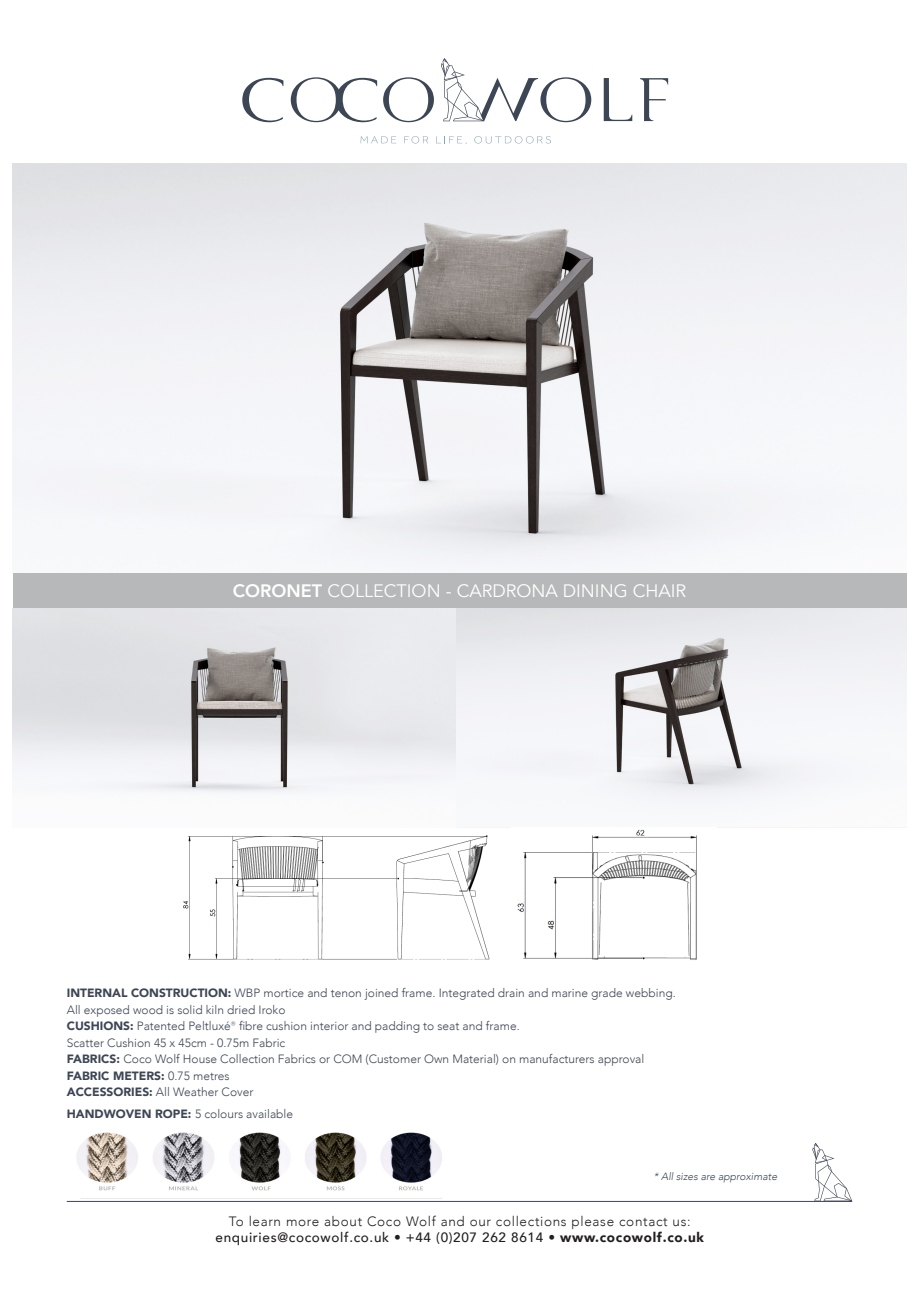
<style>
.page{position:relative;width:919px;height:1289px;background:#fff}
.page>*{position:absolute;margin:0;border:0;box-sizing:border-box;transform-origin:0 0}
.t1{font:18px "Avenir";color:#fff}
.t2{font:300 13.5px/16.2px "Avenir";letter-spacing:.05em;color:#231f20;text-align:center}
.t3{font:300 12px "Avenir";color:#3d4654}
.t4{font:900 12px "Avenir";color:#3d4654}
.t5{font:italic 300 10.5px "Avenir";color:#3d4654}
.s1{font-weight:800}
.s2{font-weight:900}
.s3{font-family:"Gotham"}
.s4{font-weight:300}
.s5{font-family:"Lato";font-size:18px;color:#fff}
.s6{font-weight:500}
</style>
<div class="page">
<hr style="left:67px;top:1200px;width:785px;height:1px;background:#3d4654">
<svg style="left:812px;top:1143px;width:40px;height:58px"></svg>
<svg style="left:383px;top:77px;width:51px;height:45px"></svg>
<svg style="left:603px;top:78px;width:29px;height:43px"></svg>
<svg style="left:640px;top:78px;width:28px;height:43px"></svg>
<svg style="left:242px;top:78px;width:41px;height:44px"></svg>
<svg style="left:291px;top:77px;width:86px;height:45px"></svg>
<svg style="left:360px;top:136px;width:36px;height:7px"></svg>
<svg style="left:404px;top:136px;width:24px;height:7px"></svg>
<svg style="left:436px;top:136px;width:30px;height:8px"></svg>
<svg style="left:474px;top:136px;width:77px;height:7px"></svg>
<svg style="left:441px;top:58px;width:150px;height:64px"></svg>
<img style="left:13px;top:164px;width:893px;height:403px">
<img style="left:13px;top:608px;width:893px;height:196px">
<div style="left:13px;top:573px;width:893px;height:34px;background:#b7b8b9"></div>
<img style="left:182px;top:835px;width:308px;height:125px">
<img style="left:517px;top:829px;width:180px;height:131px">
<img style="left:76px;top:1132px;width:366px;height:67px">
<p class="t1" style="left:233px;top:580px;width:455px"><span class="s1">CORONET</span> COLLECTION - CARDRONA DINING CHAIR</p>
<p class="t3" style="left:67px;top:986px;width:610px"><span class="s2">INTERNAL CONSTRUCTION:</span> WBP mortice and tenon joined frame. Integrated drain and marine grade webbing.</p>
<p class="t3" style="left:67px;top:1002px;width:220px">All exposed wood is solid kiln dried Iroko</p>
<p class="t3" style="left:67px;top:1019px;width:454px"><span class="s2">CUSHIONS:</span> Patented Peltluxé<span class="s3">®</span> fibre cushion interior and padding to seat and frame.</p>
<p class="t3" style="left:67px;top:1035px;width:220px">Scatter Cushion 45 x 45cm - 0.75m Fabric</p>
<p class="t3" style="left:67px;top:1052px;width:579px"><span class="s2">FABRICS:</span> Coco Wolf House Collection Fabrics or COM (Customer Own Material) on manufacturers approval</p>
<p class="t4" style="left:67px;top:1065px;width:164px">FABRIC METERS: <span class="s4">0.75 metres</span></p>
<p class="t3" style="left:67px;top:1085px;width:188px"><span class="s2">ACCESSORIES:</span> All Weather Cover</p>
<p class="t3" style="left:67px;top:1106px;width:243px"><span class="s2">HANDWOVEN ROPE:</span> 5 colours available <span class="s5">C</span></p>
<p class="t5" style="left:653px;top:1170px;width:125px">* All sizes are approximate</p>
<p class="t2" style="left:215px;top:1212px;width:490px">To learn more about Coco Wolf and our collections please contact us: <span class="s6">enquiries@cocowolf.co.uk</span> • <span class="s6">+44 (0)207 262 8614 •</span> <span class="s2">www.cocowolf.co.uk</span></p>
</div>
